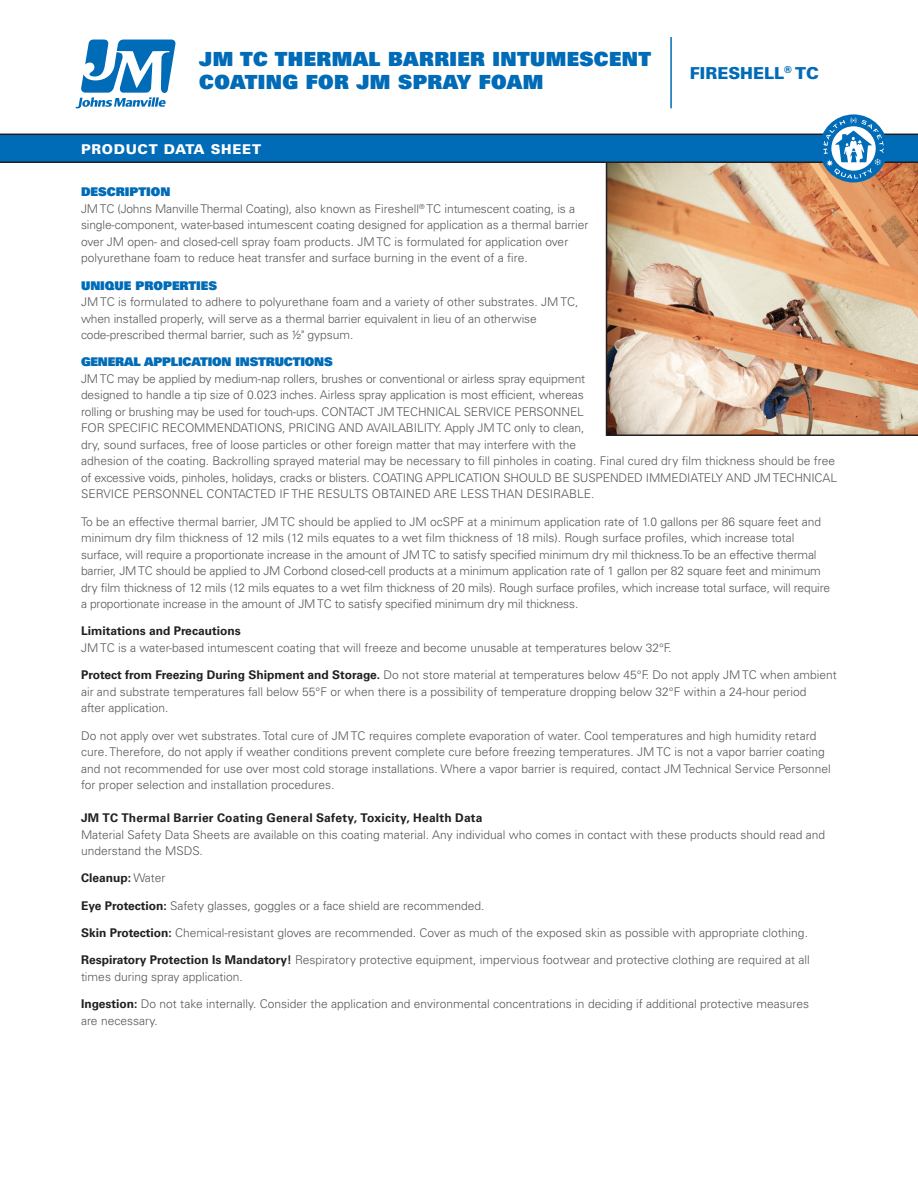
<style>
.page{position:relative;width:918px;height:1188px;background:#fff}
.page>*{position:absolute;margin:0;border:0;box-sizing:border-box;transform-origin:0 0}
.t1{font:19.5px/23.4px "Univers LT Std X Black";letter-spacing:.02em;color:#006bb6}
.t2{font:900 16.5px "Univers LT Std";color:#006bb6}
.t3{font:900 13.5px "Univers LT Std";letter-spacing:.055em;color:#fff}
.t4{font:300 12px/16.5px "Univers LT Std";color:#57585a}
.t5{font:700 12px "Univers LT Std";letter-spacing:.015em;color:#231f20}
.t6{font:12px "Univers LT Std X Black";letter-spacing:-.015em;color:#006bb6}
.s1{font-family:"Fractious SSK";font-weight:400}
.s2{font-weight:700;color:#231f20}
.s3{font-weight:300;color:#57585a}
</style>
<div class="page">
<img style="left:606px;top:183px;width:312px;height:253px">
<svg style="left:76px;top:40px;width:100px;height:68px"></svg>
<hr style="left:670px;top:37px;width:2px;height:71px;background:#006bb6">
<svg style="left:0;top:114px;width:918px;height:69px"></svg>
<h1 class="t1" style="left:199px;top:46px;width:453px">JM TC THERMAL BARRIER INTUMESCENT<br>COATING FOR JM SPRAY FOAM</h1>
<p class="t3" style="left:81px;top:140px;width:182px">PRODUCT DATA SHEET</p>
<h2 class="t2" style="left:690px;top:62px;width:131px">FIRESHELL<sup>®</sup> TC</h2>
<p class="t6" style="left:81px;top:184px;width:91px">DESCRIPTION</p>
<p class="t4" style="left:81px;top:200px;width:509px">JM TC (Johns Manville Thermal Coating), also known as Fireshell<sup>®</sup> TC intumescent coating, is a single-component, water-based intumescent coating designed for application as a thermal barrier over JM open- and closed-cell spray foam products. JM TC is formulated for application over polyurethane foam to reduce heat transfer and surface burning in the event of a fire.</p>
<p class="t6" style="left:81px;top:277px;width:138px">UNIQUE PROPERTIES</p>
<p class="t4" style="left:81px;top:294px;width:499px">JM TC is formulated to adhere to polyurethane foam and a variety of other substrates. JM TC, when installed properly, will serve as a thermal barrier equivalent in lieu of an otherwise code-prescribed thermal barrier, such as <span class="s1">2</span>" gypsum.</p>
<p class="t6" style="left:81px;top:354px;width:253px">GENERAL APPLICATION INSTRUCTIONS</p>
<p class="t4" style="left:81px;top:370px;width:758px">JM TC may be applied by medium-nap rollers, brushes or conventional or airless spray equipment<br>designed to handle a tip size of 0.023 inches. Airless spray application is most efficient, whereas<br>rolling or brushing may be used for touch-ups. CONTACT JM TECHNICAL SERVICE PERSONNEL<br>FOR SPECIFIC RECOMMENDATIONS, PRICING AND AVAILABILITY. Apply JM TC only to clean,<br>dry, sound surfaces, free of loose particles or other foreign matter that may interfere with the<br>adhesion of the coating. Backrolling sprayed material may be necessary to fill pinholes in coating. Final cured dry film thickness should be free of excessive voids, pinholes, holidays, cracks or blisters. COATING APPLICATION SHOULD BE SUSPENDED IMMEDIATELY AND JM TECHNICAL SERVICE PERSONNEL CONTACTED IF THE RESULTS OBTAINED ARE LESS THAN DESIRABLE.</p>
<p class="t4" style="left:81px;top:513px;width:751px">To be an effective thermal barrier, JM TC should be applied to JM ocSPF at a minimum application rate of 1.0 gallons per 86 square feet and minimum dry film thickness of 12 mils (12 mils equates to a wet film thickness of 18 mils). Rough surface profiles, which increase total surface, will require a proportionate increase in the amount of JM TC to satisfy specified minimum dry mil thickness.To be an effective thermal barrier, JM TC should be applied to JM Corbond closed-cell products at a minimum application rate of 1 gallon per 82 square feet and minimum dry film thickness of 12 mils (12 mils equates to a wet film thickness of 20 mils). Rough surface profiles, which increase total surface, will require a proportionate increase in the amount of JM TC to satisfy specified minimum dry mil thickness.</p>
<p class="t5" style="left:81px;top:624px;width:161px">Limitations and Precautions</p>
<p class="t4" style="left:81px;top:639px;width:592px">JM TC is a water-based intumescent coating that will freeze and become unusable at temperatures below 32°F.</p>
<p class="t4" style="left:81px;top:667px;width:757px"><span class="s2">Protect from Freezing During Shipment and Storage.</span> Do not store material at temperatures below 45°F. Do not apply JM TC when ambient air and substrate temperatures fall below 55°F or when there is a possibility of temperature dropping below 32°F within a 24-hour period<br>after application.</p>
<p class="t4" style="left:81px;top:727px;width:751px">Do not apply over wet substrates. Total cure of JM TC requires complete evaporation of water. Cool temperatures and high humidity retard cure. Therefore, do not apply if weather conditions prevent complete cure before freezing temperatures. JM TC is not a vapor barrier coating and not recommended for use over most cold storage installations. Where a vapor barrier is required, contact JM Technical Service Personnel for proper selection and installation procedures.</p>
<p class="t5" style="left:81px;top:811px;width:403px">JM TC Thermal Barrier Coating General Safety, Toxicity, Health Data</p>
<p class="t4" style="left:81px;top:826px;width:746px">Material Safety Data Sheets are available on this coating material. Any individual who comes in contact with these products should read and understand the MSDS.</p>
<p class="t5" style="left:81px;top:871px;width:86px">Cleanup: <span class="s3">Water</span></p>
<p class="t4" style="left:81px;top:897px;width:405px"><span class="s2">Eye Protection:</span> Safety glasses, goggles or a face shield are recommended.</p>
<p class="t4" style="left:81px;top:924px;width:729px"><span class="s2">Skin Protection:</span> Chemical-resistant gloves are recommended. Cover as much of the exposed skin as possible with appropriate clothing.</p>
<p class="t4" style="left:81px;top:952px;width:730px"><span class="s2">Respiratory Protection Is Mandatory!</span> Respiratory protective equipment, impervious footwear and protective clothing are required at all times during spray application.</p>
<p class="t4" style="left:81px;top:996px;width:730px"><span class="s2">Ingestion:</span> Do not take internally. Consider the application and environmental concentrations in deciding if additional protective measures are necessary.</p>
</div>
